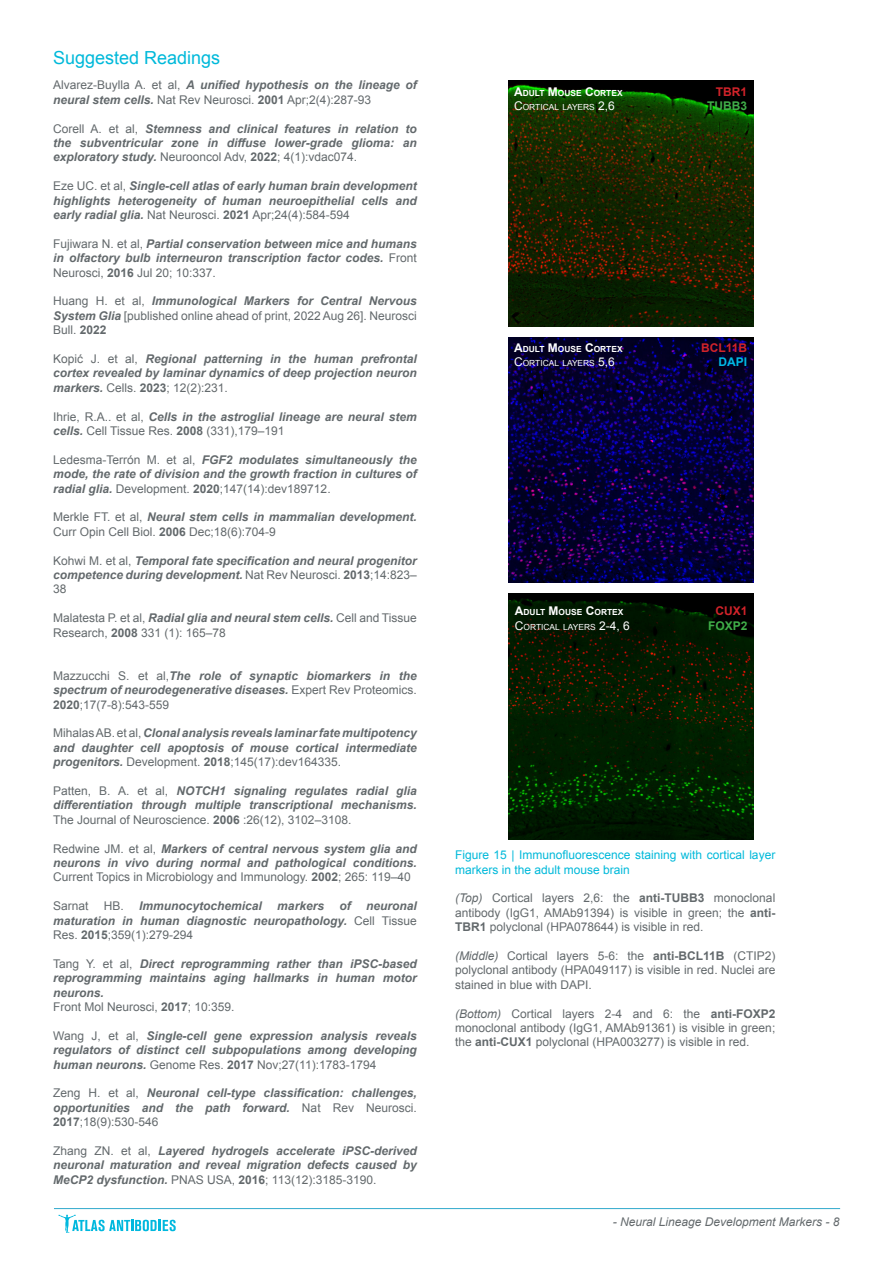
<style>
.page{position:relative;width:893px;height:1263px;background:#fff}
.page>*{position:absolute;margin:0;border:0;box-sizing:border-box;transform-origin:0 0}
.t1{font:18px "Arial";color:#00b9da}
.t2{font:italic 700 12px/14.4px "Arial";color:#63696c;text-align:justify}
.t3{font:12px/14.4px "Arial";color:#63696c;text-align:justify}
.t4{font:12px/14.4px "Arial";color:#00b9da}
.t5{font:italic 12px "Arial";color:#63696c}
.t6{font:700 12px "Arial";color:#d1232a}
.t7{font:700 12px "Arial";color:#40ae49}
.t8{font:700 12px "Arial";color:#00b9e5}
.t9{font:8.4px "Arial";color:#fff}
.t10{font:700 8.4px "Arial";color:#fff}
.s1{font-weight:700;font-style:italic}
.s2{font-weight:700}
.s3{font-weight:400;font-style:normal}
.s4{font-style:normal}
.s5{font-size:12px}
.s6{font-style:italic}
</style>
<div class="page">
<img style="left:508px;top:337px;width:246px;height:246px">
<img style="left:508px;top:594px;width:246px;height:245px">
<img style="left:508px;top:81px;width:246px;height:245px">
<svg style="left:58px;top:1214px;width:118px;height:19px"></svg>
<hr style="left:54px;top:1208px;width:786px;height:1px;background:#30a9cc">
<p class="t1" style="left:53px;top:46px;width:169px">Suggested Readings</p>
<p class="t3" style="left:53px;top:78px;width:365px">Alvarez-Buylla A. et al, <span class="s1">A unified hypothesis on the lineage of neural stem cells.</span> Nat Rev Neurosci. <span class="s2">2001</span> Apr;2(4):287-93</p>
<p class="t2" style="left:53px;top:122px;width:365px"><span class="s3">Corell A. et al,</span> Stemness and clinical features in relation to the subventricular zone in diffuse lower-grade glioma: an exploratory study. <span class="s3">Neurooncol Adv,</span> <span class="s4">2022</span><span class="s3">; 4(1):vdac074.</span></p>
<p class="t2" style="left:53px;top:179px;width:365px"><span class="s3">Eze UC. et al,</span> Single-cell atlas of early human brain development highlights heterogeneity of human neuroepithelial cells and early radial glia. <span class="s3">Nat Neurosci.</span> <span class="s4">2021</span> <span class="s3">Apr;24(4):584-594</span></p>
<p class="t2" style="left:53px;top:237px;width:365px"><span class="s3">Fujiwara N. et al,</span> Partial conservation between mice and humans in olfactory bulb interneuron transcription factor codes. <span class="s3">Front Neurosci,</span> <span class="s4">2016</span> <span class="s3">Jul 20; 10:337.</span></p>
<p class="t3" style="left:53px;top:294px;width:365px">Huang H. et al, <span class="s1">Immunological Markers for Central Nervous System Glia</span> [published online ahead of print, 2022 Aug 26]. Neurosci Bull. <span class="s2">2022</span></p>
<p class="t2" style="left:53px;top:352px;width:365px"><span class="s3">Kopić J. et al,</span> Regional patterning in the human prefrontal cortex revealed by laminar dynamics of deep projection neuron markers. <span class="s3">Cells.</span> <span class="s4">2023</span><span class="s3">; 12(2):231.</span></p>
<p class="t2" style="left:53px;top:410px;width:365px"><span class="s3">Ihrie, R.A.. et al,</span> Cells in the astroglial lineage are neural stem cells. <span class="s3">Cell Tissue Res.</span> <span class="s4">2008</span> <span class="s3">(331),179–191</span></p>
<p class="t2" style="left:53px;top:453px;width:365px"><span class="s3">Ledesma-Terrón M. et al,</span> FGF2 modulates simultaneously the mode, the rate of division and the growth fraction in cultures of radial glia. <span class="s3">Development.</span> <span class="s4">2020</span><span class="s3">;147(14):dev189712.</span></p>
<p class="t3" style="left:53px;top:510px;width:365px">Merkle FT. et al, <span class="s1">Neural stem cells in mammalian development.<br></span>Curr Opin Cell Biol. <span class="s2">2006</span> Dec;18(6):704-9</p>
<p class="t2" style="left:53px;top:554px;width:365px"><span class="s3">Kohwi M. et al,</span> Temporal fate specification and neural progenitor competence during development. <span class="s3">Nat Rev Neurosci.</span> <span class="s4">2013</span><span class="s3">;14:823– 38</span></p>
<p class="t3" style="left:53px;top:611px;width:365px">Malatesta P. et al, <span class="s1">Radial glia and neural stem cells.</span> Cell and Tissue<br>Research, <span class="s2">2008</span> 331 (1): 165–78</p>
<p class="t2" style="left:53px;top:669px;width:365px"><span class="s3">Mazzucchi S. et al,</span>The role of synaptic biomarkers in the spectrum of neurodegenerative diseases. <span class="s3">Expert Rev Proteomics.<br></span><span class="s4">2020</span><span class="s3">;17(7-8):543-559</span></p>
<p class="t2" style="left:53px;top:726px;width:365px"><span class="s3">Mihalas AB. et al,</span> Clonal analysis reveals laminar fate multipotency and daughter cell apoptosis of mouse cortical intermediate progenitors. <span class="s3">Development.</span> <span class="s4">2018</span><span class="s3">;145(17):dev164335.</span></p>
<p class="t2" style="left:53px;top:784px;width:365px"><span class="s3">Patten, B. A. et al,</span> NOTCH1 signaling regulates radial glia differentiation through multiple transcriptional mechanisms.<br><span class="s3">The Journal of Neuroscience.</span> <span class="s4">2006</span> <span class="s3">:26(12), 3102–3108.</span></p>
<p class="t2" style="left:53px;top:842px;width:365px"><span class="s3">Redwine JM. et al,</span> Markers of central nervous system glia and neurons in vivo during normal and pathological conditions.<br><span class="s3">Current Topics in Microbiology and Immunology.</span> <span class="s4">2002</span><span class="s3">; 265: 119–40</span></p>
<p class="t3" style="left:53px;top:899px;width:37px">Sarnat</p>
<p class="t2" style="left:104px;top:899px;width:160px"><span class="s3">HB.</span> Immunocytochemical</p>
<p class="t2" style="left:277px;top:899px;width:48px">markers</p>
<p class="t2" style="left:339px;top:899px;width:13px">of</p>
<p class="t2" style="left:53px;top:899px;width:365px;text-indent:313px">neuronal maturation in human diagnostic neuropathology. <span class="s3">Cell Tissue Res.</span> <span class="s4">2015</span><span class="s3">;359(1):279-294</span></p>
<p class="t2" style="left:53px;top:957px;width:365px"><span class="s3">Tang Y. et al,</span> Direct reprogramming rather than iPSC-based reprogramming maintains aging hallmarks in human motor neurons.</p>
<p class="t3" style="left:53px;top:1000px;width:183px">Front Mol Neurosci, <span class="s2">2017</span>; 10:359.</p>
<p class="t2" style="left:53px;top:1029px;width:365px"><span class="s3">Wang J, et al,</span> Single-cell gene expression analysis reveals regulators of distinct cell subpopulations among developing human neurons. <span class="s3">Genome Res.</span> <span class="s4">2017</span> <span class="s3">Nov;27(11):1783-1794</span></p>
<p class="t2" style="left:53px;top:1086px;width:365px"><span class="s3">Zeng H. et al,</span> Neuronal cell-type classification: challenges, opportunities and the path forward. <span class="s3">Nat Rev Neurosci.<br></span><span class="s4">2017</span><span class="s3">;18(9):530-546</span></p>
<p class="t2" style="left:53px;top:1144px;width:365px"><span class="s3">Zhang ZN. et al,</span> Layered hydrogels accelerate iPSC-derived neuronal maturation and reveal migration defects caused by MeCP2 dysfunction. <span class="s3">PNAS USA,</span> <span class="s4">2016</span><span class="s3">; 113(12):3185-3190.</span></p>
<p class="t10" style="left:514px;top:87px;width:110px"><span class="s5">A</span>DULT <span class="s5">M</span>OUSE <span class="s5">C</span>ORTEX</p>
<p class="t9" style="left:514px;top:102px;width:102px"><span class="s5">C</span>ORTICAL LAYERS <span class="s5">2,6</span></p>
<p class="t6" style="left:716px;top:84px;width:33px">TBR1</p>
<p class="t7" style="left:707px;top:98px;width:41px">TUBB3</p>
<p class="t10" style="left:514px;top:344px;width:110px"><span class="s5">A</span>DULT <span class="s5">M</span>OUSE <span class="s5">C</span>ORTEX</p>
<p class="t9" style="left:514px;top:358px;width:102px"><span class="s5">C</span>ORTICAL LAYERS <span class="s5">5,6</span></p>
<p class="t6" style="left:701px;top:340px;width:48px">BCL11B</p>
<p class="t8" style="left:718px;top:354px;width:30px">DAPI</p>
<p class="t10" style="left:515px;top:607px;width:110px"><span class="s5">A</span>DULT <span class="s5">M</span>OUSE <span class="s5">C</span>ORTEX</p>
<p class="t9" style="left:515px;top:621px;width:116px"><span class="s5">C</span>ORTICAL LAYERS <span class="s5">2-4, 6</span></p>
<p class="t6" style="left:715px;top:603px;width:34px">CUX1</p>
<p class="t7" style="left:708px;top:617px;width:41px">FOXP2</p>
<p class="t4" style="left:455px;top:848px;width:322px">Figure 15 | Immunofluorescence staining with cortical layer markers in the adult mouse brain</p>
<p class="t3" style="left:455px;top:891px;width:322px"><span class="s6">(Top)</span> Cortical layers 2,6: the <span class="s2">anti-TUBB3</span> monoclonal antibody (IgG1, AMAb91394) is visible in green; the <span class="s2">anti-TBR1</span> polyclonal (HPA078644) is visible in red.</p>
<p class="t3" style="left:455px;top:949px;width:322px"><span class="s6">(Middle)</span> Cortical layers 5-6: the <span class="s2">anti-BCL11B</span> (CTIP2) polyclonal antibody (HPA049117) is visible in red. Nuclei are stained in blue with DAPI.</p>
<p class="t3" style="left:455px;top:1006px;width:322px"><span class="s6">(Bottom)</span> Cortical layers 2-4 and 6: the <span class="s2">anti-FOXP2 </span>monoclonal antibody (IgG1, AMAb91361) is visible in green; the <span class="s2">anti-CUX1</span> polyclonal (HPA003277) is visible in red.</p>
<p class="t5" style="left:613px;top:1214px;width:228px">- Neural Lineage Development Markers - 8</p>
</div>
